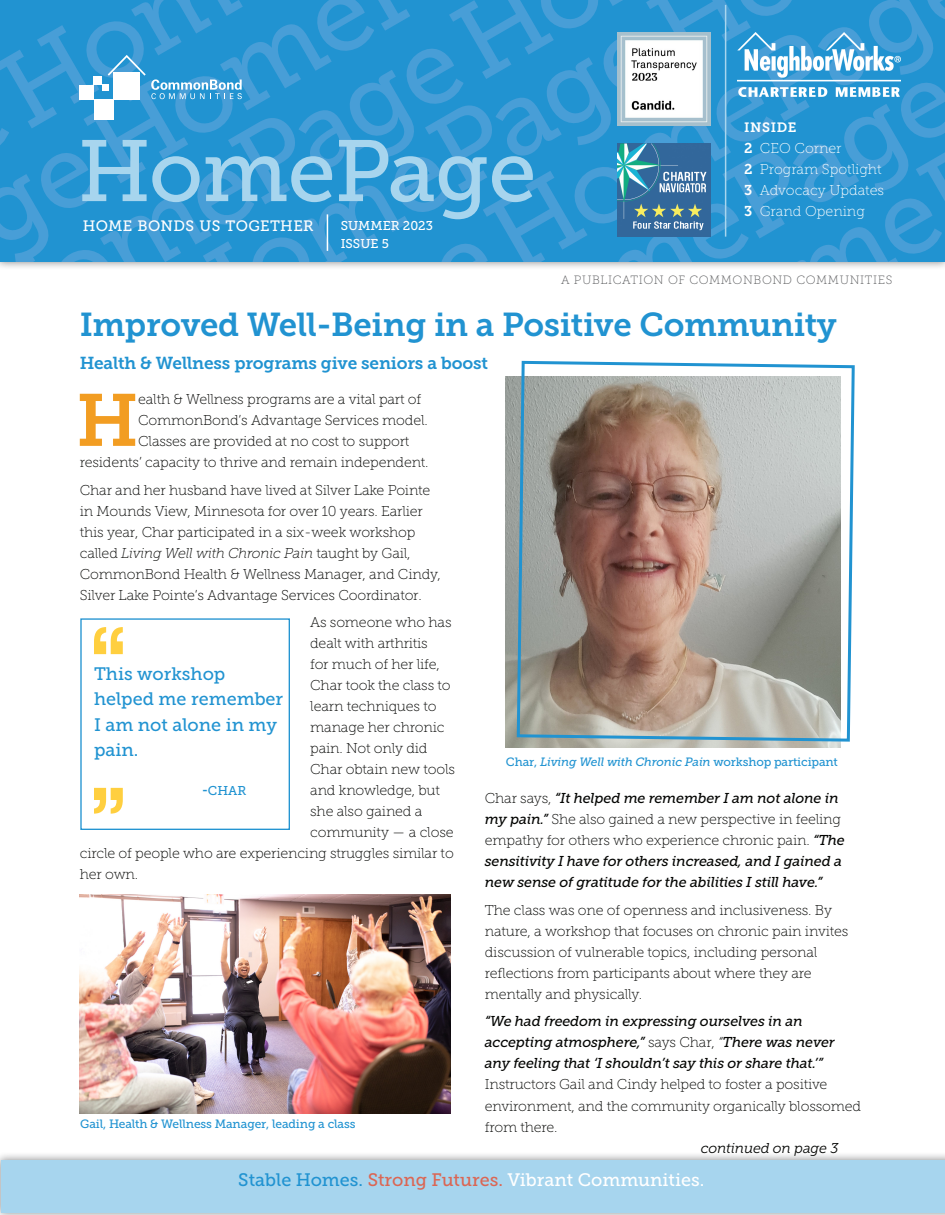
<style>
.page{position:relative;width:945px;height:1215px;background:#fff}
.page>*{position:absolute;margin:0;border:0;box-sizing:border-box;transform-origin:0 0}
.t1{font:86.7px "Museo Slab 500";letter-spacing:-.015em;color:#a7d5ee}
.t2{font:73.35px "Museo Slab 700";color:#f29d22}
.t3{font:33px "Museo Slab 700";letter-spacing:-.01em;color:#2193d1}
.t4{font:18px/25.5px "Museo Slab 500";color:#2193d1}
.t5{font:18px "Museo Slab 500";color:#fff}
.t6{font:17.25px "Museo Slab 700";letter-spacing:-.01em;color:#2193d1}
.t7{font:15px "Museo Slab 500";letter-spacing:.02em;color:#fff}
.t8{font:14.25px/21px "Museo Slab 100";letter-spacing:-.01em;color:#040503}
.t9{font:italic 14.25px/21px "Museo Slab 500";letter-spacing:-.01em;color:#040503}
.t10{font:14.25px/21px "Museo Slab 100";color:#fff}
.t11{font:italic 14.25px "Museo Slab 300";letter-spacing:-.015em;color:#040503}
.t12{font:13.5px "Museo Slab 700";letter-spacing:.04em;color:#fff}
.t13{font:12.75px/18px "Museo Slab 500";color:#fff}
.t14{font:12.75px "Museo Slab 500";color:#2193d1}
.t15{font:italic 12px "Museo Slab 500";letter-spacing:-.015em;color:#2193d1}
.t16{font:12px "Museo Slab 500";letter-spacing:-.01em;color:#2193d1}
.t17{font:12px "Museo Slab 100";letter-spacing:.05em;color:#57585a}
.s1{font-family:"Museo Slab 700"}
.s2{font-style:italic}
.s3{font-style:normal}
.s4{font-family:"Museo Slab 100";font-style:normal}
.s5{font-family:"Museo Slab 500";font-style:italic}
.s6{font-family:"Museo Slab 100"}
.s7{color:#2193d1}
.s8{color:#db6654}
</style>
<div class="page">
<div style="left:0;top:0;width:945px;height:271px;background:#57585a;opacity:.75"></div>
<div style="left:0;top:1152px;width:945px;height:63px;background:#57585a;opacity:.75"></div>
<div style="left:2px;top:1160px;width:943px;height:52px;background:#a7d5ee"></div>
<svg style="left:0;top:0;width:945px;height:262px;background:#2d97d3"></svg>
<div style="left:80px;top:618px;width:210px;height:212px;background:#fff;border:1px solid #2193d1"></div>
<svg style="left:94px;top:627px;width:29px;height:27px"></svg>
<img style="left:506px;top:377px;width:335px;height:371px">
<img style="left:80px;top:894px;width:370px;height:219px">
<img style="left:738px;top:32px;width:162px;height:65px">
<svg style="left:515px;top:360px;width:340px;height:383px;background:#a59d96"></svg>
<svg style="left:94px;top:788px;width:29px;height:26px"></svg>
<img style="left:617px;top:32px;width:93px;height:93px">
<img style="left:617px;top:143px;width:93px;height:94px">
<hr style="left:327px;top:214px;width:1px;height:37px;background:#fff">
<h1 class="t1" style="left:78px;top:123px;width:460px">HomePage</h1>
<p class="t7" style="left:83px;top:218px;width:232px">HOME BONDS US TOGETHER</p>
<p class="t13" style="left:341px;top:217px;width:94px">SUMMER 2023<br>ISSUE 5</p>
<p class="t12" style="left:744px;top:119px;width:54px">INSIDE</p>
<p class="t10" style="left:744px;top:137px;width:141px"><span class="s1">2</span> CEO Corner<br><span class="s1">2</span> Program Spotlight<br><span class="s1">3</span> Advocacy Updates<br><span class="s1">3</span> Grand Opening</p>
<p class="t17" style="left:561px;top:274px;width:333px">A PUBLICATION OF COMMONBOND COMMUNITIES</p>
<h3 class="t3" style="left:80px;top:306px;width:759px">Improved Well-Being in a Positive Community</h3>
<p class="t6" style="left:80px;top:354px;width:410px">Health &amp; Wellness programs give seniors a boost</p>
<h2 class="t2" style="left:76px;top:379px;width:64px">H</h2>
<p class="t8" style="left:138px;top:389px;width:285px">ealth &amp; Wellness programs are a vital part of</p>
<p class="t8" style="left:138px;top:410px;width:291px">CommonBond’s Advantage Services model.</p>
<p class="t8" style="left:138px;top:431px;width:273px">Classes are provided at no cost to support</p>
<p class="t8" style="left:80px;top:452px;width:350px">residents’ capacity to thrive and remain independent.</p>
<p class="t8" style="left:80px;top:479px;width:363px">Char and her husband have lived at Silver Lake Pointe in Mounds View, Minnesota for over 10 years. Earlier this year, Char participated in a six-week workshop called <span class="s2">Living Well with Chronic Pain</span> taught by Gail, CommonBond Health &amp; Wellness Manager, and Cindy, Silver Lake Pointe’s Advantage Services Coordinator.</p>
<p class="t8" style="left:310px;top:612px;width:143px">As someone who has</p>
<p class="t8" style="left:310px;top:633px;width:119px">dealt with arthritis</p>
<p class="t8" style="left:310px;top:654px;width:131px">for much of her life,</p>
<p class="t8" style="left:310px;top:675px;width:142px">Char took the class to</p>
<p class="t8" style="left:310px;top:696px;width:128px">learn techniques to</p>
<p class="t8" style="left:310px;top:717px;width:136px">manage her chronic</p>
<p class="t8" style="left:310px;top:738px;width:119px">pain. Not only did</p>
<p class="t8" style="left:310px;top:759px;width:146px">Char obtain new tools</p>
<p class="t8" style="left:310px;top:780px;width:131px">and knowledge, but</p>
<p class="t8" style="left:310px;top:801px;width:114px">she also gained a</p>
<p class="t8" style="left:310px;top:822px;width:145px">community — a close</p>
<p class="t8" style="left:80px;top:843px;width:376px">circle of people who are experiencing struggles similar to</p>
<p class="t8" style="left:80px;top:864px;width:60px">her own.</p>
<p class="t4" style="left:94px;top:661px;width:191px">This workshop helped me remember<br>I am not alone in my pain.</p>
<p class="t14" style="left:202px;top:784px;width:46px"><span class="s1">-</span>CHAR</p>
<p class="t15" style="left:506px;top:755px;width:333px"><span class="s3">Char,</span> Living Well with Chronic Pain <span class="s3">workshop participant</span></p>
<p class="t9" style="left:485px;top:788px;width:355px"><span class="s4">Char says,</span> “It helped me remember I am not alone in</p>
<p class="t8" style="left:485px;top:809px;width:361px"><span class="s5">my pain.”</span> She also gained a new perspective in feeling empathy for others who experience chronic pain. <span class="s5">“The</span></p>
<p class="t9" style="left:485px;top:851px;width:359px">sensitivity I have for others increased, and I gained a new sense of gratitude for the abilities I still have.”</p>
<p class="t8" style="left:485px;top:899px;width:365px">The class was one of openness and inclusiveness. By nature, a workshop that focuses on chronic pain invites discussion of vulnerable topics, including personal reflections from participants about where they are mentally and physically.</p>
<p class="t9" style="left:485px;top:1011px;width:351px">“We had freedom in expressing ourselves in an accepting atmosphere,” <span class="s4">says Char,</span> <span class="s6">“</span>There was never any feeling that ‘I shouldn’t say this or share that.’”</p>
<p class="t8" style="left:485px;top:1074px;width:378px">Instructors Gail and Cindy helped to foster a positive environment, and the community organically blossomed from there.</p>
<p class="t11" style="left:701px;top:1140px;width:139px">continued on page 3</p>
<p class="t16" style="left:80px;top:1118px;width:277px">Gail, Health &amp; Wellness Manager, leading a class</p>
<p class="t5" style="left:238px;top:1170px;width:467px"><span class="s7">Stable Homes.</span> <span class="s8">Strong Futures.</span> Vibrant Communities.</p>
</div>
